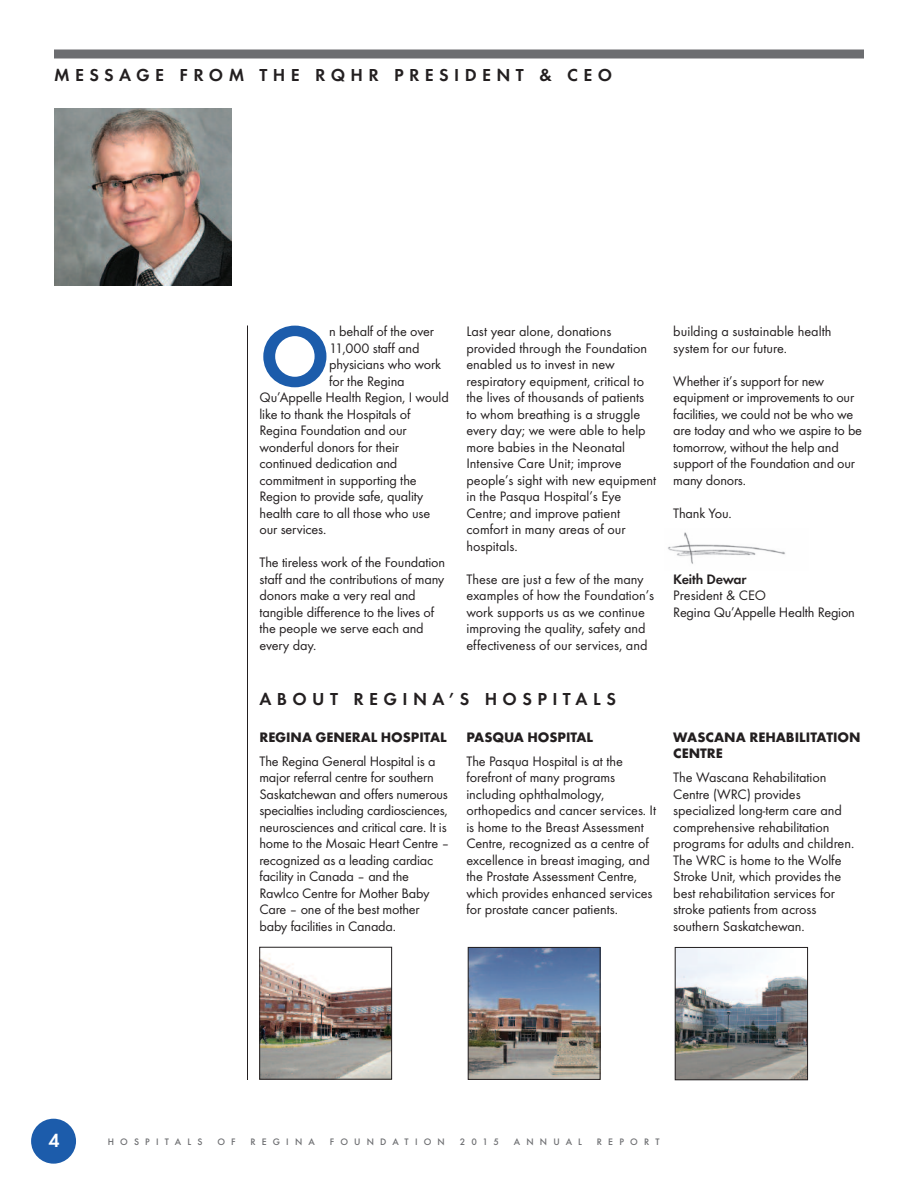
<style>
.page{position:relative;width:918px;height:1188px;background:#fff}
.page>*{position:absolute;margin:0;border:0;box-sizing:border-box;transform-origin:0 0}
.t1{font:600 88.5px "Futura T";color:#1c5cab}
.t2{font:600 19.5px "Futura T";color:#fff}
.t3{font:600 18px "Futura T";letter-spacing:.3em;color:#231f20}
.t4{font:14.25px/16.5px "Futura T";letter-spacing:-.005em;color:#231f20}
.t5{font:700 14.25px/16.5px "Futura T";letter-spacing:-.005em;color:#231f20}
.t6{font:600 14.25px "Futura T";letter-spacing:-.015em;color:#231f20}
.t7{font:500 9.75px "Futura T";letter-spacing:.635em;color:#6c6d70}
</style>
<div class="page">
<div style="left:31px;top:1119px;width:45px;height:45px;background:#1c5cab;border-radius:50%"></div>
<img style="left:677px;top:949px;width:129px;height:129px">
<div style="left:675px;top:947px;width:133px;height:133px;border:1px solid #231f20"></div>
<img style="left:262px;top:954px;width:128px;height:123px">
<div style="left:260px;top:947px;width:132px;height:132px;border:1px solid #231f20"></div>
<img style="left:470px;top:949px;width:128px;height:129px">
<div style="left:468px;top:947px;width:132px;height:133px;border:1px solid #231f20"></div>
<img style="left:668px;top:532px;width:117px;height:32px">
<img style="left:54px;top:108px;width:177px;height:177px">
<div style="left:54px;top:50px;width:810px;height:8px;background:#6c6d70"></div>
<hr style="left:247px;top:326px;width:1px;height:754px;background:#231f20">
<p class="t3" style="left:54px;top:64px;width:560px">MESSAGE FROM THE RQHR PRESIDENT &amp; CEO</p>
<h1 class="t1" style="left:260px;top:304px;width:72px">O</h1>
<p class="t4" style="left:329px;top:323px;width:106px">n behalf of the over</p>
<p class="t4" style="left:329px;top:340px;width:92px">11,000 staff and</p>
<p class="t4" style="left:329px;top:356px;width:114px">physicians who work</p>
<p class="t4" style="left:329px;top:373px;width:77px">for the Regina</p>
<p class="t4" style="left:260px;top:389px;width:191px">Qu’Appelle Health Region, I would</p>
<p class="t4" style="left:260px;top:406px;width:153px">like to thank the Hospitals of</p>
<p class="t4" style="left:260px;top:422px;width:149px">Regina Foundation and our</p>
<p class="t4" style="left:260px;top:439px;width:141px">wonderful donors for their</p>
<p class="t4" style="left:260px;top:455px;width:139px">continued dedication and</p>
<p class="t4" style="left:260px;top:472px;width:159px">commitment in supporting the</p>
<p class="t4" style="left:260px;top:488px;width:165px">Region to provide safe, quality</p>
<p class="t4" style="left:260px;top:505px;width:172px">health care to all those who use</p>
<p class="t4" style="left:260px;top:521px;width:68px">our services.</p>
<p class="t4" style="left:260px;top:554px;width:187px">The tireless work of the Foundation staff and the contributions of many donors make a very real and tangible difference to the lives of the people we serve each and every day.</p>
<p class="t4" style="left:466px;top:323px;width:191px">Last year alone, donations provided through the Foundation enabled us to invest in new respiratory equipment, critical to the lives of thousands of patients to whom breathing is a struggle every day; we were able to help more babies in the Neonatal<br>Intensive Care Unit; improve people’s sight with new equipment in the Pasqua Hospital’s Eye<br>Centre; and improve patient comfort in many areas of our hospitals.</p>
<p class="t4" style="left:466px;top:571px;width:189px">These are just a few of the many examples of how the Foundation’s work supports us as we continue improving the quality, safety and effectiveness of our services, and</p>
<p class="t3" style="left:260px;top:688px;width:358px">ABOUT REGINA’S HOSPITALS</p>
<p class="t5" style="left:260px;top:729px;width:189px">REGINA GENERAL HOSPITAL</p>
<p class="t4" style="left:259px;top:753px;width:191px">The Regina General Hospital is a major referral centre for southern<br>Saskatchewan and offers numerous specialties including cardiosciences, neurosciences and critical care. It is home to the Mosaic Heart Centre – recognized as a leading cardiac facility in Canada – and the<br>Rawlco Centre for Mother Baby<br>Care – one of the best mother baby facilities in Canada.</p>
<p class="t5" style="left:466px;top:729px;width:128px">PASQUA HOSPITAL</p>
<p class="t4" style="left:466px;top:753px;width:191px">The Pasqua Hospital is at the forefront of many programs including ophthalmology, orthopedics and cancer services. It is home to the Breast Assessment<br>Centre, recognized as a centre of excellence in breast imaging, and the Prostate Assessment Centre, which provides enhanced services for prostate cancer patients.</p>
<p class="t4" style="left:673px;top:323px;width:160px">building a sustainable health system for our future.</p>
<p class="t4" style="left:673px;top:373px;width:190px">Whether it’s support for new equipment or improvements to our facilities, we could not be who we are today and who we aspire to be tomorrow, without the help and support of the Foundation and our many donors.</p>
<p class="t4" style="left:673px;top:505px;width:60px">Thank You.</p>
<p class="t6" style="left:673px;top:571px;width:75px">Keith Dewar</p>
<p class="t4" style="left:673px;top:587px;width:183px">President &amp; CEO<br>Regina Qu’Appelle Health Region</p>
<p class="t5" style="left:673px;top:729px;width:189px">WASCANA REHABILITATION<br>CENTRE</p>
<p class="t4" style="left:673px;top:769px;width:182px">The Wascana Rehabilitation<br>Centre (WRC) provides specialized long-term care and comprehensive rehabilitation programs for adults and children.<br>The WRC is home to the Wolfe<br>Stroke Unit, which provides the best rehabilitation services for stroke patients from across southern Saskatchewan.</p>
<h2 class="t2" style="left:48px;top:1129px;width:13px">4</h2>
<p class="t7" style="left:108px;top:1136px;width:96px">HOSPITALS</p>
<p class="t7" style="left:217px;top:1136px;width:20px">O F</p>
<p class="t7" style="left:250px;top:1136px;width:66px">REGINA</p>
<p class="t7" style="left:330px;top:1136px;width:117px">FOUNDATION</p>
<p class="t7" style="left:460px;top:1136px;width:41px">2015</p>
<p class="t7" style="left:514px;top:1136px;width:70px">ANNUAL</p>
<p class="t7" style="left:597px;top:1136px;width:64px">REPORT</p>
</div>
